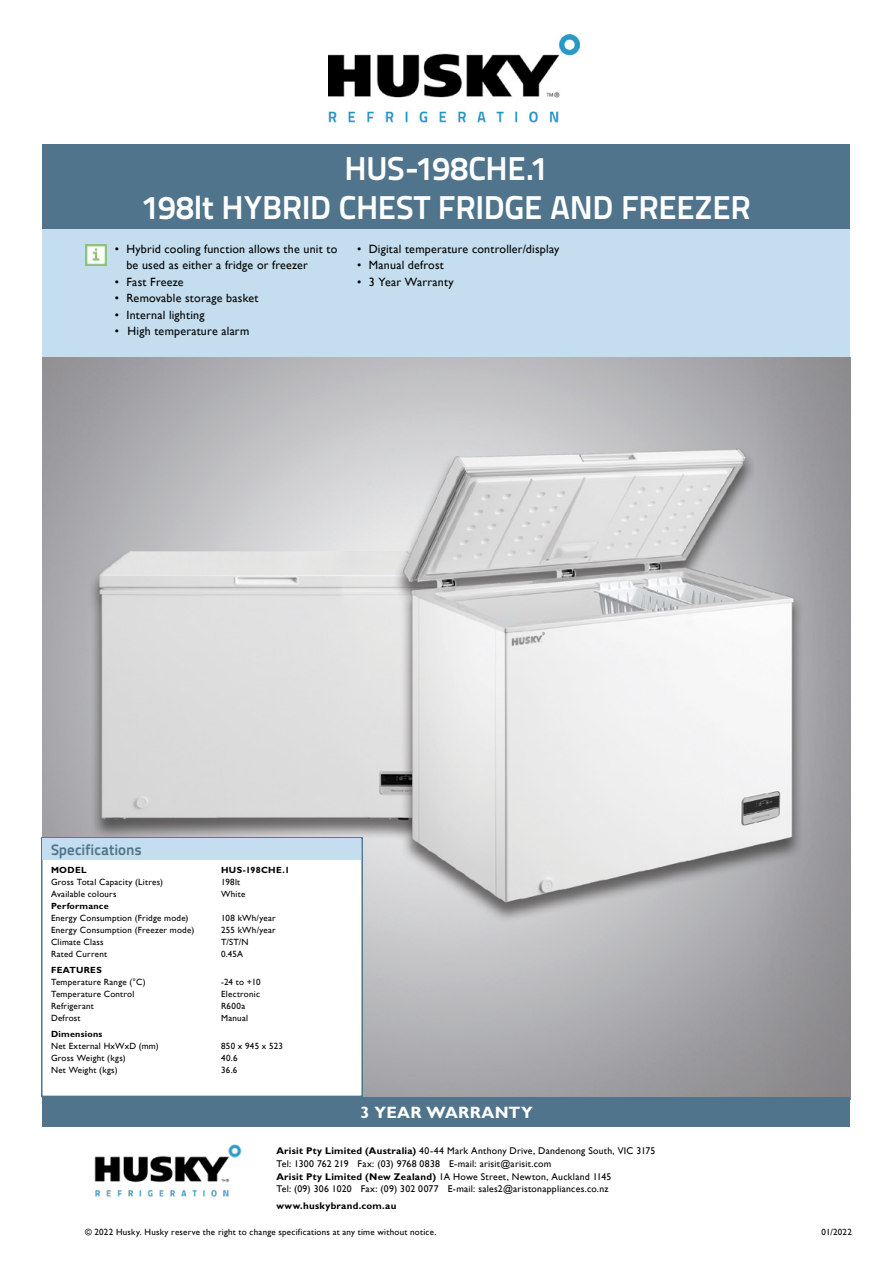
<style>
.page{position:relative;width:893px;height:1263px;background:#fff}
.page>*{position:absolute;margin:0;border:0;box-sizing:border-box;transform-origin:0 0}
.t1{font:700 33px/39.6px "Titillium Text 22 L";letter-spacing:-.01em;color:#fff;text-align:center}
.t2{font:700 16.5px "Gill Sans";letter-spacing:.01em;color:#fff}
.t3{font:700 15px "Titillium Text 22 L";color:#4f748b}
.t4{font:12px/16.5px "Gill Sans";letter-spacing:.015em;color:#000}
.t5{font:9.75px/12.8px "Gill Sans";letter-spacing:.025em;color:#000}
.t6{font:700 9.75px "Gill Sans";letter-spacing:.03em;color:#000}
.t7{font:9px "Gill Sans";letter-spacing:.025em;color:#000}
.t8{font:700 9px "Gill Sans";letter-spacing:.03em;color:#000}
.s1{font-weight:700}
</style>
<div class="page">
<img style="left:43px;top:357px;width:807px;height:740px">
<div style="left:43px;top:145px;width:807px;height:85px;background:#4f748b"></div>
<div style="left:43px;top:230px;width:807px;height:127px;background:#c4deef"></div>
<div style="left:43px;top:1097px;width:807px;height:30px;background:#4f748b"></div>
<svg style="left:41px;top:836px;width:323px;height:262px"></svg>
<div style="left:43px;top:839px;width:318px;height:21px;background:#c4deef"></div>
<img style="left:328px;top:34px;width:252px;height:89px">
<img style="left:94px;top:1144px;width:148px;height:53px">
<img style="left:85px;top:244px;width:21px;height:22px">
<h1 class="t1" style="left:142px;top:146px;width:610px">HUS-198CHE.1<br>198lt HYBRID CHEST FRIDGE AND FREEZER</h1>
<h3 class="t4" style="left:126px;top:241px;width:212px;text-indent:-12px">• Hybrid cooling function allows the unit to be used as either a fridge or freezer</h3>
<h3 class="t4" style="left:115px;top:274px;width:70px">• Fast Freeze</h3>
<h3 class="t4" style="left:115px;top:290px;width:145px">• Removable storage basket</h3>
<h3 class="t4" style="left:115px;top:307px;width:91px">• Internal lighting</h3>
<h3 class="t4" style="left:115px;top:323px;width:136px">• High temperature alarm</h3>
<h3 class="t4" style="left:357px;top:241px;width:204px">• Digital temperature controller/display</h3>
<h3 class="t4" style="left:357px;top:257px;width:88px">• Manual defrost</h3>
<h3 class="t4" style="left:357px;top:274px;width:98px">• 3 Year Warranty</h3>
<h3 class="t3" style="left:51px;top:838px;width:92px">Specifications</h3>
<p class="t8" style="left:51px;top:864px;width:37px">MODEL</p>
<p class="t8" style="left:221px;top:864px;width:70px">HUS-198CHE.1</p>
<p class="t7" style="left:51px;top:876px;width:114px">Gross Total Capacity (Litres)</p>
<p class="t7" style="left:221px;top:876px;width:21px">198lt</p>
<p class="t7" style="left:51px;top:888px;width:67px">Available colours</p>
<p class="t7" style="left:221px;top:888px;width:26px">White</p>
<p class="t8" style="left:51px;top:900px;width:59px">Performance</p>
<p class="t7" style="left:51px;top:912px;width:139px">Energy Consumption (Fridge mode)</p>
<p class="t7" style="left:221px;top:912px;width:56px">108 kWh/year</p>
<p class="t7" style="left:51px;top:924px;width:145px">Energy Consumption (Freezer mode)</p>
<p class="t7" style="left:221px;top:924px;width:56px">255 kWh/year</p>
<p class="t7" style="left:51px;top:936px;width:54px">Climate Class</p>
<p class="t7" style="left:221px;top:936px;width:29px">T/ST/N</p>
<p class="t7" style="left:51px;top:948px;width:58px">Rated Current</p>
<p class="t7" style="left:221px;top:948px;width:24px">0.45A</p>
<p class="t8" style="left:51px;top:964px;width:52px">FEATURES</p>
<p class="t7" style="left:51px;top:976px;width:96px">Temperature Range (°C)</p>
<p class="t7" style="left:221px;top:976px;width:41px">-24 to +10</p>
<p class="t7" style="left:51px;top:988px;width:85px">Temperature Control</p>
<p class="t7" style="left:221px;top:988px;width:40px">Electronic</p>
<p class="t7" style="left:51px;top:1000px;width:44px">Refrigerant</p>
<p class="t7" style="left:221px;top:1000px;width:26px">R600a</p>
<p class="t7" style="left:51px;top:1012px;width:31px">Defrost</p>
<p class="t7" style="left:221px;top:1012px;width:29px">Manual</p>
<p class="t8" style="left:51px;top:1029px;width:53px">Dimensions</p>
<p class="t7" style="left:51px;top:1041px;width:109px">Net External HxWxD (mm)</p>
<p class="t7" style="left:221px;top:1041px;width:63px">850 x 945 x 523</p>
<p class="t7" style="left:51px;top:1053px;width:76px">Gross Weight (kgs)</p>
<p class="t7" style="left:221px;top:1053px;width:18px">40.6</p>
<p class="t7" style="left:51px;top:1065px;width:68px">Net Weight (kgs)</p>
<p class="t7" style="left:221px;top:1065px;width:18px">36.6</p>
<h2 class="t2" style="left:360px;top:1102px;width:174px">3 YEAR WARRANTY</h2>
<p class="t5" style="left:276px;top:1145px;width:380px"><span class="s1">Arisit Pty Limited (Australia)</span> 40-44 Mark Anthony Drive, Dandenong South, VIC 3175<br>Tel: 1300 762 219 Fax: (03) 9768 0838 E-mail: arisit@arisit.com<br><span class="s1">Arisit Pty Limited (New Zealand)</span> 1A Howe Street, Newton, Auckland 1145<br>Tel: (09) 306 1020 Fax: (09) 302 0077 E-mail: sales2@aristonappliances.co.nz</p>
<p class="t6" style="left:276px;top:1200px;width:122px">www.huskybrand.com.au</p>
<p class="t7" style="left:85px;top:1226px;width:353px">© 2022 Husky. Husky reserve the right to change specifications at any time without notice.</p>
<p class="t7" style="left:822px;top:1226px;width:32px">01/2022</p>
</div>
